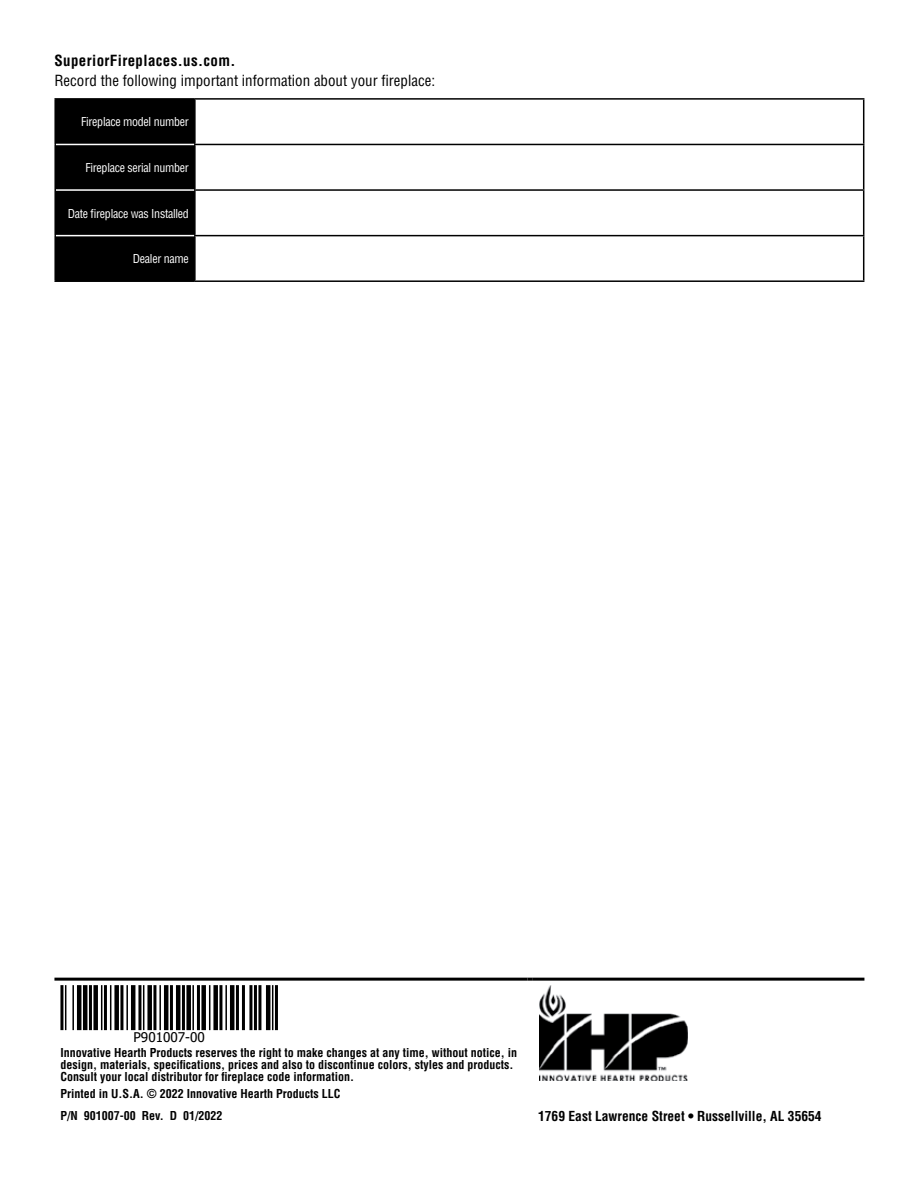
<style>
.page{position:relative;width:918px;height:1188px;background:#fff}
.page>*{position:absolute;margin:0;border:0;box-sizing:border-box;transform-origin:0 0}
.t1{font:condensed 15px "Helvetica";color:#000}
.t2{font:700 condensed 15px "Helvetica";letter-spacing:.025em;color:#000}
.t3{font:700 condensed 13.5px "Helvetica";color:#000}
.t4{font:13.5px "Tahoma";color:#000}
.t5{font:700 condensed 12px/12px "Helvetica";color:#000}
.t6{font:condensed 12px "Helvetica";letter-spacing:-.025em;color:#fff}
</style>
<div class="page">
<div style="left:56px;top:100px;width:138px;height:180px;background:#000"></div>
<hr style="left:863px;top:100px;width:1px;height:44px;background:#000">
<hr style="left:863px;top:145px;width:1px;height:44px;background:#000">
<hr style="left:863px;top:191px;width:1px;height:44px;background:#000">
<hr style="left:863px;top:236px;width:1px;height:44px;background:#000">
<hr style="left:54px;top:98px;width:141px;height:2px;background:#000">
<hr style="left:54px;top:100px;width:2px;height:44px;background:#000">
<hr style="left:54px;top:236px;width:2px;height:44px;background:#000">
<hr style="left:54px;top:280px;width:141px;height:2px;background:#000">
<hr style="left:195px;top:98px;width:669px;height:2px;background:#000">
<hr style="left:194px;top:100px;width:2px;height:44px;background:#000">
<hr style="left:194px;top:144px;width:670px;height:1px;background:#000">
<hr style="left:194px;top:189px;width:670px;height:2px;background:#000">
<hr style="left:194px;top:235px;width:670px;height:1px;background:#000">
<hr style="left:194px;top:236px;width:2px;height:44px;background:#000">
<hr style="left:195px;top:280px;width:669px;height:2px;background:#000">
<hr style="left:56px;top:144px;width:138px;height:1px;background:#fff">
<hr style="left:56px;top:189px;width:138px;height:2px;background:#fff">
<hr style="left:56px;top:235px;width:138px;height:1px;background:#fff">
<hr style="left:54px;top:144px;width:2px;height:46px;background:#000">
<hr style="left:194px;top:145px;width:2px;height:44px;background:#000">
<hr style="left:54px;top:190px;width:2px;height:46px;background:#000">
<hr style="left:194px;top:191px;width:2px;height:44px;background:#000">
<hr style="left:54px;top:978px;width:474px;height:3px;background:#000">
<svg style="left:528px;top:978px;width:4px;height:3px"></svg>
<hr style="left:532px;top:978px;width:332px;height:3px;background:#000">
<hr style="left:60px;top:985px;width:3px;height:45px;background:#000">
<hr style="left:65px;top:985px;width:1px;height:45px;background:#000">
<hr style="left:72px;top:985px;width:2px;height:45px;background:#000">
<hr style="left:77px;top:985px;width:4px;height:45px;background:#000">
<hr style="left:83px;top:985px;width:4px;height:45px;background:#000">
<hr style="left:89px;top:985px;width:3px;height:45px;background:#000">
<div style="left:93px;top:985px;width:5px;height:45px;background:#000"></div>
<hr style="left:101px;top:985px;width:1px;height:45px;background:#000">
<hr style="left:104px;top:985px;width:3px;height:45px;background:#000">
<hr style="left:110px;top:985px;width:1px;height:45px;background:#000">
<div style="left:114px;top:985px;width:5px;height:45px;background:#000"></div>
<hr style="left:120px;top:985px;width:3px;height:45px;background:#000">
<hr style="left:126px;top:985px;width:2px;height:45px;background:#000">
<hr style="left:131px;top:985px;width:4px;height:45px;background:#000">
<hr style="left:138px;top:985px;width:3px;height:45px;background:#000">
<hr style="left:143px;top:985px;width:1px;height:45px;background:#000">
<div style="left:147px;top:985px;width:5px;height:45px;background:#000"></div>
<hr style="left:153px;top:985px;width:3px;height:45px;background:#000">
<hr style="left:159px;top:985px;width:2px;height:45px;background:#000">
<hr style="left:164px;top:985px;width:4px;height:45px;background:#000">
<hr style="left:170px;top:985px;width:3px;height:45px;background:#000">
<hr style="left:176px;top:985px;width:4px;height:45px;background:#000">
<hr style="left:182px;top:985px;width:3px;height:45px;background:#000">
<div style="left:186px;top:985px;width:5px;height:45px;background:#000"></div>
<hr style="left:192px;top:985px;width:2px;height:45px;background:#000">
<hr style="left:197px;top:985px;width:3px;height:45px;background:#000">
<div style="left:201px;top:985px;width:5px;height:45px;background:#000"></div>
<hr style="left:209px;top:985px;width:1px;height:45px;background:#000">
<div style="left:213px;top:985px;width:5px;height:45px;background:#000"></div>
<hr style="left:219px;top:985px;width:3px;height:45px;background:#000">
<hr style="left:225px;top:985px;width:2px;height:45px;background:#000">
<hr style="left:230px;top:985px;width:4px;height:45px;background:#000">
<hr style="left:236px;top:985px;width:3px;height:45px;background:#000">
<hr style="left:242px;top:985px;width:3px;height:45px;background:#000">
<hr style="left:249px;top:985px;width:3px;height:45px;background:#000">
<hr style="left:254px;top:985px;width:3px;height:45px;background:#000">
<hr style="left:258px;top:985px;width:3px;height:45px;background:#000">
<hr style="left:266px;top:985px;width:4px;height:45px;background:#000">
<hr style="left:272px;top:985px;width:1px;height:45px;background:#000">
<hr style="left:275px;top:985px;width:3px;height:45px;background:#000">
<img style="left:540px;top:985px;width:148px;height:96px">
<p class="t2" style="left:54px;top:51px;width:183px">SuperiorFireplaces.us.com.</p>
<p class="t1" style="left:54px;top:71px;width:382px">Record the following important information about your fireplace:</p>
<p class="t6" style="left:81px;top:115px;width:109px">Fireplace model number</p>
<p class="t6" style="left:86px;top:160px;width:105px">Fireplace serial number</p>
<p class="t6" style="left:68px;top:206px;width:123px">Date fireplace was Installed</p>
<p class="t6" style="left:133px;top:251px;width:57px">Dealer name</p>
<p class="t4" style="left:134px;top:1028px;width:73px">P901007-00</p>
<p class="t5" style="left:60px;top:1046px;width:458px">Innovative Hearth Products reserves the right to make changes at any time, without notice, in design, materials, specifications, prices and also to discontinue colors, styles and products.<br>Consult your local distributor for fireplace code information.</p>
<p class="t5" style="left:60px;top:1083px;width:281px;line-height:21.6px">Printed in U.S.A. © 2022 Innovative Hearth Products LLC<br>P/N 901007-00 Rev. D 01/2022</p>
<p class="t3" style="left:538px;top:1108px;width:285px">1769 East Lawrence Street • Russellville, AL 35654</p>
</div>
